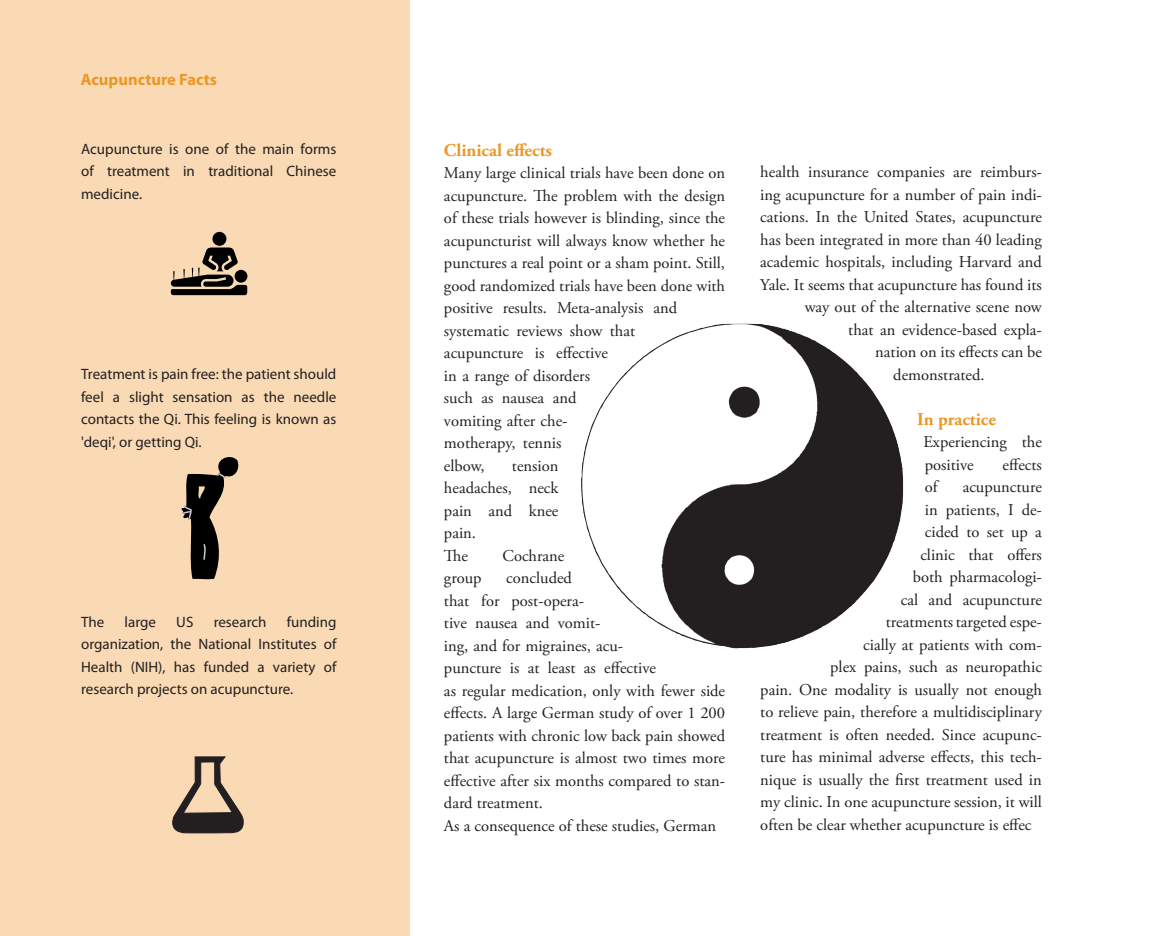
<style>
.page{position:relative;width:1149px;height:936px;background:#fff}
.page>*{position:absolute;margin:0;border:0;box-sizing:border-box;transform-origin:0 0}
.Header_2_-_orange{font:700 18px "Adobe Garamond Pro";color:#ec9724}
.t1{font:16.5px/22.5px "Adobe Garamond Pro";color:#231f20}
.Box_header_orange{font:700 16.5px "Myriad Pro";color:#ec9724}
.Box_plain_text{font:15px/22.5px "Myriad Pro";color:#231f20;text-align:justify}
</style>
<div class="page">
<div style="left:0;top:0;width:410px;height:935px;background:#f9dab5"></div>
<svg style="left:180px;top:457px;width:58px;height:122px;background:#877763"></svg>
<img style="left:581px;top:324px;width:322px;height:325px">
<div style="left:212px;top:232px;width:14px;height:14px;background:#000;border-radius:50%"></div>
<svg style="left:171px;top:247px;width:76px;height:48px;background:#7e6e5b"></svg>
<svg style="left:172px;top:756px;width:72px;height:77px;background:#9f8b76"></svg>
<p class="Box_header_orange" style="left:81px;top:69px;width:138px">Acupuncture Facts</p>
<p class="Box_plain_text" style="left:81px;top:137px;width:257px">Acupuncture is one of the main forms of treatment in traditional Chinese medicine.</p>
<p class="Box_plain_text" style="left:81px;top:362px;width:257px">Treatment is pain free: the patient should feel a slight sensation as the needle contacts the Qi. This feeling is known as 'deqi', or getting Qi.</p>
<p class="Box_plain_text" style="left:81px;top:610px;width:257px;text-indent:205px">funding organization, the National Institutes of Health (NIH), has funded a variety of research projects on acupuncture.</p>
<p class="Box_plain_text" style="left:81px;top:610px;width:25px">The</p>
<p class="Box_plain_text" style="left:124px;top:610px;width:33px">large</p>
<p class="Box_plain_text" style="left:176px;top:610px;width:19px">US</p>
<p class="Box_plain_text" style="left:214px;top:610px;width:54px">research</p>
<p class="Header_2_-_orange" style="left:444px;top:139px;width:109px">Clinical effects</p>
<p class="t1" style="left:444px;top:162px;width:282px">Many large clinical trials have been done on acupuncture. The problem with the design of these trials however is blinding, since the acupuncturist will always know whether he punctures a real point or a sham point. Still, good randomized trials have been done with positive results. Meta-analysis and systematic reviews show that<br>acupuncture is effective<br>in a range of disorders<br>such as nausea and<br>vomiting after che-<br>motherapy, tennis<br>elbow,</p>
<p class="t1" style="left:444px;top:455px;width:116px;text-align:justify;text-indent:68px">tension headaches, neck pain and knee pain.</p>
<p class="t1" style="left:444px;top:545px;width:26px">The</p>
<p class="t1" style="left:502px;top:545px;width:63px">Cochrane</p>
<p class="t1" style="left:444px;top:567px;width:39px">group</p>
<p class="t1" style="left:444px;top:567px;width:282px;text-indent:62px">concluded<br>that for post-opera-<br>tive nausea and vomit-<br>ing, and for migraines, acu-<br>puncture is at least as effective<br>as regular medication, only with fewer side effects. A large German study of over 1 200 patients with chronic low back pain showed that acupuncture is almost two times more effective after six months compared to stan&shy;dard treatment.</p>
<p class="t1" style="left:444px;top:815px;width:273px">As a consequence of these studies, German</p>
<p class="t1" style="left:760px;top:161px;width:283px">health insurance companies are reimburs-</p>
<p class="t1" style="left:760px;top:184px;width:283px">ing acupuncture for a number of pain indi-</p>
<p class="t1" style="left:760px;top:206px;width:283px">cations. In the United States, acupuncture</p>
<p class="t1" style="left:760px;top:229px;width:283px">has been integrated in more than 40 leading</p>
<p class="t1" style="left:760px;top:251px;width:283px">academic hospitals, including Harvard and</p>
<p class="t1" style="left:760px;top:274px;width:283px">Yale. It seems that acupuncture has found its</p>
<p class="t1" style="left:804px;top:296px;width:238px">way out of the alternative scene now</p>
<p class="t1" style="left:848px;top:319px;width:195px">that an evidence-based expla-</p>
<p class="t1" style="left:875px;top:341px;width:168px">nation on its effects can be</p>
<p class="t1" style="left:893px;top:364px;width:93px">demonstrated.</p>
<p class="Header_2_-_orange" style="left:917px;top:408px;width:80px">In practice</p>
<p class="t1" style="left:923px;top:431px;width:120px">Experiencing the positive</p>
<p class="t1" style="left:1002px;top:454px;width:41px">effects</p>
<p class="t1" style="left:924px;top:476px;width:14px">of</p>
<p class="t1" style="left:962px;top:476px;width:81px">acupuncture</p>
<p class="t1" style="left:924px;top:499px;width:119px">in patients, I de-</p>
<p class="t1" style="left:924px;top:521px;width:118px">cided to set up a</p>
<p class="t1" style="left:920px;top:544px;width:123px">clinic that offers</p>
<p class="t1" style="left:912px;top:566px;width:131px">both pharmacologi-</p>
<p class="t1" style="left:900px;top:589px;width:143px">cal and acupuncture</p>
<p class="t1" style="left:885px;top:611px;width:158px">treatments targeted espe-</p>
<p class="t1" style="left:863px;top:634px;width:180px">cially at patients with com-</p>
<p class="t1" style="left:830px;top:656px;width:213px">plex pains, such as neuropathic</p>
<p class="t1" style="left:760px;top:679px;width:283px">pain. One modality is usually not enough</p>
<p class="t1" style="left:760px;top:701px;width:283px">to relieve pain, therefore a multidisciplinary</p>
<p class="t1" style="left:760px;top:724px;width:283px">treatment is often needed. Since acupunc-</p>
<p class="t1" style="left:760px;top:746px;width:283px">ture has minimal adverse effects, this tech-</p>
<p class="t1" style="left:760px;top:769px;width:283px">nique is usually the first treatment used in</p>
<p class="t1" style="left:760px;top:791px;width:283px">my clinic. In one acupuncture session, it will</p>
<p class="t1" style="left:760px;top:814px;width:273px">often be clear whether acupuncture is effec</p>
</div>
